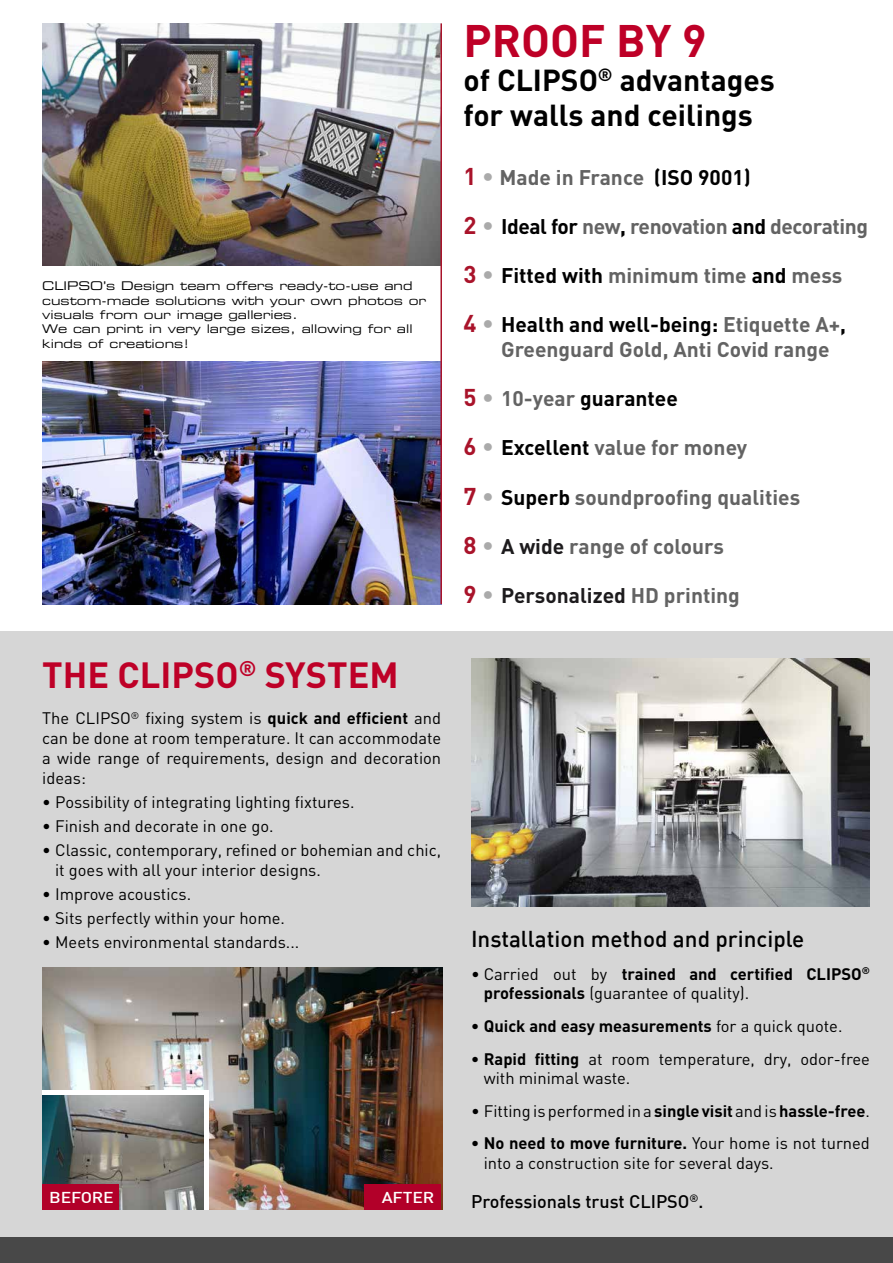
<style>
.page{position:relative;width:893px;height:1263px;background:#fff}
.page>*{position:absolute;margin:0;border:0;box-sizing:border-box;transform-origin:0 0}
.t1{font:700 45px "DIN";color:#be0027}
.t2{font:700 36px "DIN";color:#be0027}
.t3{font:700 30px/34.5px "DIN";color:#000}
.t4{font:500 22.5px "DIN";color:#000}
.t5{font:700 21px/24.6px "DIN";color:#636363}
.t6{font:700 21px "DIN";letter-spacing:-.02em;color:#636363}
.t7{font:700 21px "DIN";color:#1d1b1d}
.t8{font:700 21px "DIN";color:#000}
.t9{font:500 18px "DIN";color:#000}
.t10{font:16.5px/19.8px "DIN";color:#000}
.t11{font:700 16.5px/19.8px "DIN";color:#000}
.t12{font:500 15.45px "DIN";letter-spacing:-.01em;color:#fff;scale:1.14 1}
.t13{font:12px/14.4px "Eurostile Extended Two";color:#000}
.s1{font-size:24px;color:#a9132a}
.s2{font-size:24px;color:#aaa}
.s3{color:#000}
.s4{color:#636363}
.s5{color:#1d1b1d}
.s6{font-weight:700}
.s7{font-weight:400}
</style>
<div class="page">
<div style="left:0;top:631px;width:893px;height:632px;background:#d6d6d6"></div>
<img style="left:42px;top:23px;width:398px;height:243px">
<img style="left:42px;top:362px;width:398px;height:242px">
<img style="left:471px;top:658px;width:399px;height:248px">
<hr style="left:440px;top:23px;width:2px;height:581px;background:#a9132a">
<img style="left:42px;top:967px;width:400px;height:242px">
<div style="left:42px;top:1090px;width:166px;height:119px;background:linear-gradient(to right,#fff,#fff)"></div>
<img style="left:42px;top:1096px;width:161px;height:113px">
<div style="left:0;top:1237px;width:893px;height:26px;background:#484848"></div>
<div style="left:365px;top:1184px;width:76px;height:25px;background:#b20029"></div>
<div style="left:42px;top:1184px;width:77px;height:25px;background:#b20029"></div>
<p class="t13" style="left:42px;top:278px;width:385px">CLIPSO’s Design team offers ready-to-use and custom-made solutions with your own photos or visuals from our image galleries.<br>We can print in very large sizes, allowing for all kinds of creations!</p>
<h2 class="t2" style="left:42px;top:651px;width:358px">THE CLIPSO<sup>®</sup> SYSTEM</h2>
<h1 class="t1" style="left:464px;top:11px;width:244px">PROOF BY 9</h1>
<h3 class="t3" style="left:464px;top:62px;width:313px">of CLIPSO<sup>®</sup> advantages for walls and ceilings</h3>
<p class="t5" style="left:464px;top:164px;width:289px"><span class="s1">1</span> <span class="s2">•</span> Made in France <span class="s3">(ISO 9001)</span></p>
<p class="t6" style="left:464px;top:213px;width:406px"><span class="s1">2</span> <span class="s2">•</span> <span class="s3">Ideal for</span> new<span class="s3">,</span> renovation <span class="s3">and</span> decorating</p>
<p class="t5" style="left:464px;top:262px;width:380px"><span class="s1">3</span> <span class="s2">•</span> <span class="s3">Fitted with</span> minimum time <span class="s3">and</span> mess</p>
<p class="t5" style="left:501px;top:312px;width:346px;text-indent:-38px"><span class="s1">4</span> <span class="s2">•</span> <span class="s3">Health and well-being:</span> Etiquette A+<span class="s3">,<br></span>Greenguard Gold, Anti Covid range</p>
<p class="t8" style="left:464px;top:385px;width:216px"><span class="s1">5</span> <span class="s2">•</span> <span class="s4">10-year</span> guarantee</p>
<p class="t5" style="left:464px;top:435px;width:285px"><span class="s1">6</span> <span class="s2">•</span> <span class="s3">Excellent</span> value for money</p>
<p class="t5" style="left:464px;top:484px;width:338px"><span class="s1">7</span> <span class="s2">•</span> <span class="s3">Superb</span> soundproofing qualities</p>
<p class="t5" style="left:464px;top:533px;width:262px"><span class="s1">8</span> <span class="s2">•</span> <span class="s5">A wide</span> range of colours</p>
<p class="t7" style="left:464px;top:582px;width:278px"><span class="s1">9</span> <span class="s2">•</span> Personalized <span class="s4">HD printing</span></p>
<p class="t10" style="left:42px;top:708px;width:400px;text-align:justify">The CLIPSO<sup>®</sup> fixing system is <span class="s6">quick and efficient</span> and can be done at room temperature. It can accommodate a wide range of requirements, design and decoration ideas:</p>
<p class="t10" style="left:42px;top:792px;width:314px">• Possibility of integrating lighting fixtures.</p>
<p class="t10" style="left:42px;top:816px;width:233px">• Finish and decorate in one go.</p>
<p class="t10" style="left:55px;top:840px;width:388px;text-indent:-13px">• Classic, contemporary, refined or bohemian and chic, it goes with all your interior designs.</p>
<p class="t10" style="left:42px;top:884px;width:150px">• Improve acoustics.</p>
<p class="t10" style="left:42px;top:908px;width:244px">• Sits perfectly within your home.</p>
<p class="t10" style="left:42px;top:932px;width:259px">• Meets environmental standards...</p>
<h3 class="t4" style="left:471px;top:924px;width:335px">Installation method and principle</h3>
<p class="t11" style="left:484px;top:963px;width:388px;text-indent:-13px"><span class="s7">• Carried out by</span> trained and certified CLIPSO<sup>® </sup>professionals <span class="s7">(guarantee of quality).</span></p>
<p class="t11" style="left:471px;top:1015px;width:373px">• Quick and easy measurements <span class="s7">for a quick quote.</span></p>
<p class="t10" style="left:484px;top:1048px;width:388px;text-indent:-13px"><span class="s6">• Rapid fitting</span> at room temperature, dry, odor-free with minimal waste.</p>
<p class="t10" style="left:471px;top:1101px;width:400px">• Fitting is performed in a <span class="s6">single visit</span> and is <span class="s6">hassle-free</span>.</p>
<p class="t10" style="left:484px;top:1133px;width:388px;text-indent:-13px"><span class="s6">• No need to move furniture.</span> Your home is not turned into a construction site for several days.</p>
<p class="t9" style="left:471px;top:1190px;width:234px">Professionals trust CLIPSO<sup>®</sup>.</p>
<p class="t12" style="left:49px;top:1188px;width:58px">BEFORE</p>
<p class="t12" style="left:382px;top:1188px;width:48px">AFTER</p>
</div>
